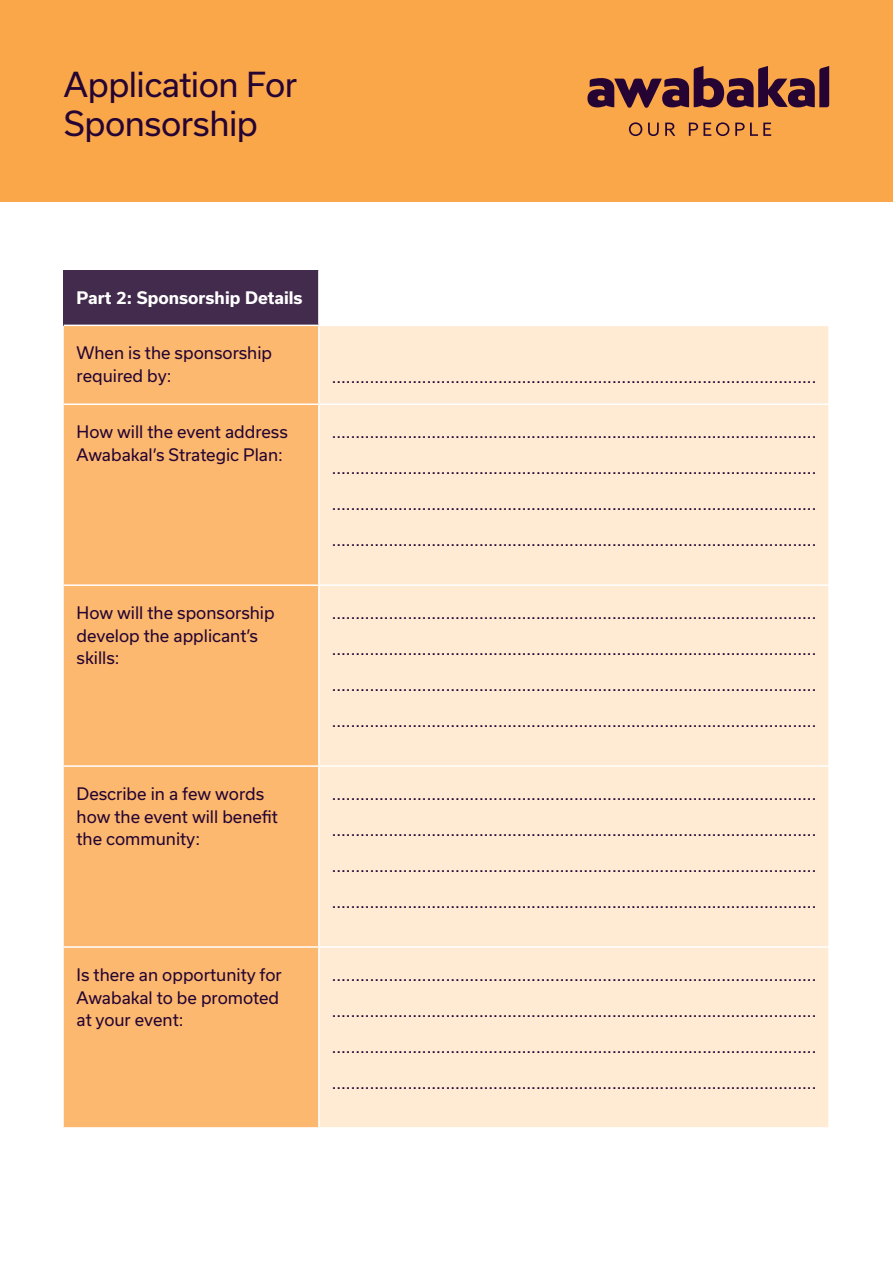
<style>
.page{position:relative;width:893px;height:1263px;background:#fff}
.page>*{position:absolute;margin:0;border:0;box-sizing:border-box;transform-origin:0 0}
.t1{font:33px/39.6px "Usual";letter-spacing:-.015em;color:#250433}
.t2{font:16.5px/36px "Usual";color:#250433}
.t3{font:700 16.5px "Usual";color:#fff}
</style>
<div class="page">
<div style="left:0;top:0;width:893px;height:202px;background:#faa74a"></div>
<svg style="left:629px;top:122px;width:13px;height:14px"></svg>
<svg style="left:648px;top:123px;width:11px;height:13px"></svg>
<svg style="left:665px;top:123px;width:10px;height:13px"></svg>
<svg style="left:689px;top:122px;width:40px;height:14px"></svg>
<svg style="left:735px;top:123px;width:36px;height:13px"></svg>
<svg style="left:587px;top:66px;width:242px;height:42px"></svg>
<div style="left:64px;top:270px;width:255px;height:55px;background:#422b4d"></div>
<div style="left:64px;top:326px;width:254px;height:801px;background:#fcb86e"></div>
<div style="left:320px;top:326px;width:508px;height:801px;background:#ffebd4"></div>
<hr style="left:318px;top:269px;width:512px;height:2px;background:#fff">
<hr style="left:64px;top:403px;width:255px;height:2px;background:#fff">
<hr style="left:64px;top:584px;width:255px;height:2px;background:#fff">
<hr style="left:319px;top:403px;width:509px;height:2px;background:#fff">
<hr style="left:319px;top:584px;width:509px;height:2px;background:#fff">
<hr style="left:318px;top:271px;width:2px;height:54px;background:#fff">
<hr style="left:64px;top:765px;width:255px;height:2px;background:#fff">
<hr style="left:319px;top:765px;width:509px;height:2px;background:#fff">
<hr style="left:64px;top:946px;width:255px;height:2px;background:#fff">
<hr style="left:319px;top:946px;width:509px;height:2px;background:#fff">
<h1 class="t1" style="left:64px;top:64px;width:235px">Application For<br>Sponsorship</h1>
<p class="t3" style="left:77px;top:288px;width:228px">Part 2: Sponsorship Details</p>
<p class="t2" style="left:77px;top:341px;width:197px;line-height:22.8px">When is the sponsorship required by:</p>
<p class="t2" style="left:332px;top:359px;width:486px">......................................................................................................</p>
<p class="t2" style="left:77px;top:420px;width:213px;line-height:22.8px">How will the event address<br>Awabakal’s Strategic Plan:</p>
<p class="t2" style="left:332px;top:414px;width:486px;text-align:justify">...................................................................................................... ...................................................................................................... ...................................................................................................... ......................................................................................................</p>
<p class="t2" style="left:77px;top:601px;width:200px;line-height:22.8px">How will the sponsorship develop the applicant’s skills:</p>
<p class="t2" style="left:332px;top:595px;width:486px;text-align:justify">...................................................................................................... ...................................................................................................... ...................................................................................................... ......................................................................................................</p>
<p class="t2" style="left:77px;top:782px;width:203px;line-height:22.8px">Describe in a few words how the event will benefit the community:</p>
<p class="t2" style="left:332px;top:775px;width:486px;text-align:justify">...................................................................................................... ...................................................................................................... ...................................................................................................... ......................................................................................................</p>
<p class="t2" style="left:77px;top:963px;width:207px;line-height:22.8px">Is there an opportunity for<br>Awabakal to be promoted at your event:</p>
<p class="t2" style="left:332px;top:956px;width:486px;text-align:justify">...................................................................................................... ...................................................................................................... ...................................................................................................... ......................................................................................................</p>
</div>
